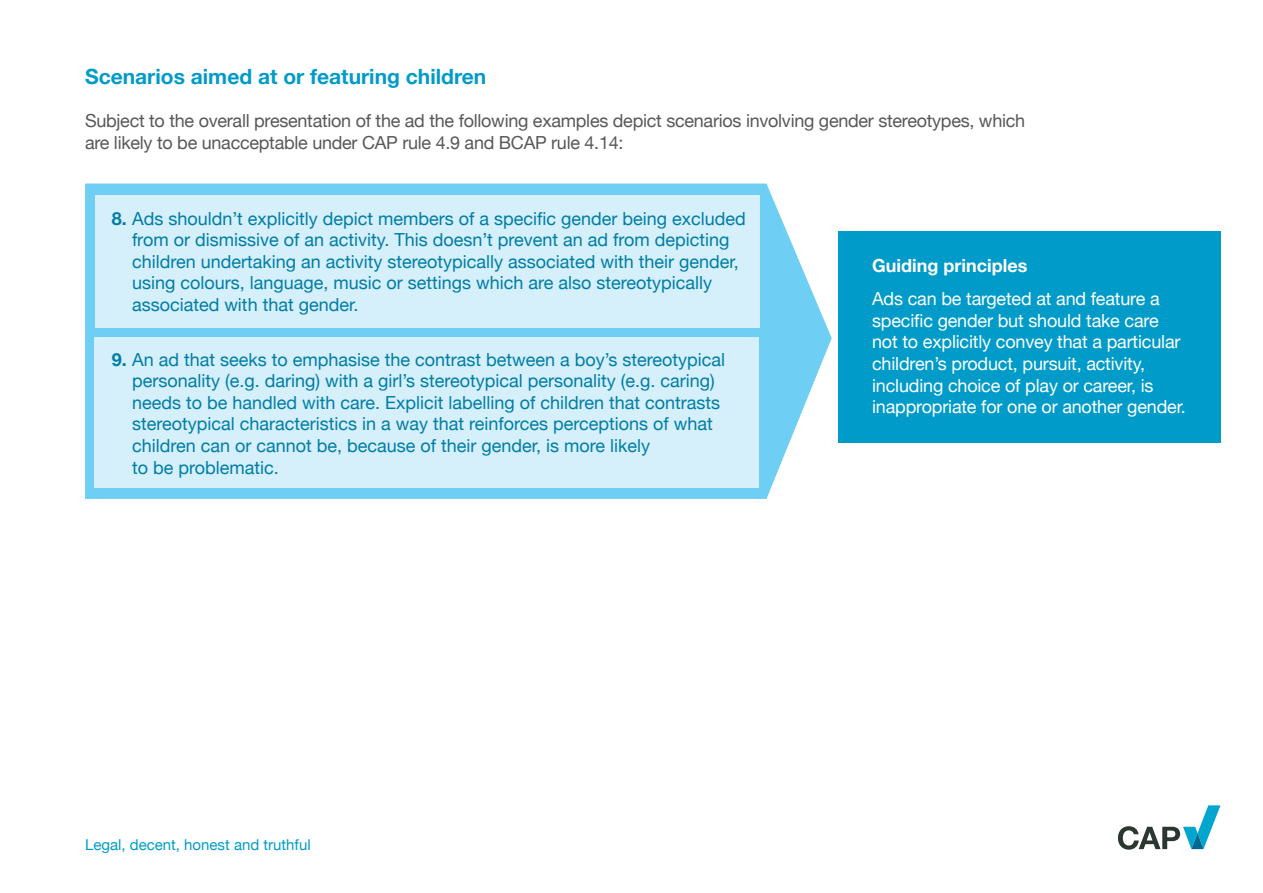
<style>
.page{position:relative;width:1263px;height:893px;background:#fff}
.page>*{position:absolute;margin:0;border:0;box-sizing:border-box;transform-origin:0 0}
.t1{font:700 21px "Helvetica Neue";color:#009bc8}
.t2{font:18px/21.6px "Helvetica Neue";color:#007da5}
.t3{font:18px/21.6px "Helvetica Neue";letter-spacing:-.01em;color:#fff}
.t4{font:18px/21.6px "Helvetica Neue";letter-spacing:-.015em;color:#57585a}
.t5{font:700 18px "Helvetica Neue";color:#fff}
.t6{font:15px "Helvetica Neue";color:#009bc8}
.s1{font-weight:700}
</style>
<div class="page">
<svg style="left:1118px;top:805px;width:102px;height:45px"></svg>
<div style="left:839px;top:231px;width:382px;height:211px;background:#009bc8"></div>
<svg style="left:85px;top:184px;width:747px;height:315px;fill:#6fcef4"></svg>
<div style="left:95px;top:195px;width:664px;height:132px;background:#d5effb"></div>
<div style="left:94px;top:337px;width:664px;height:151px;background:#d5effb"></div>
<p class="t1" style="left:85px;top:60px;width:403px">Scenarios aimed at or featuring children</p>
<p class="t4" style="left:85px;top:111px;width:942px">Subject to the overall presentation of the ad the following examples depict scenarios involving gender stereotypes, which are likely to be unacceptable under CAP rule 4.9 and BCAP rule 4.14:</p>
<p class="t2" style="left:132px;top:208px;width:615px;text-indent:-20px"><span class="s1">8.</span> Ads shouldn’t explicitly depict members of a specific gender being excluded from or dismissive of an activity. This doesn’t prevent an ad from depicting children undertaking an activity stereotypically associated with their gender, using colours, language, music or settings which are also stereotypically associated with that gender.</p>
<p class="t2" style="left:132px;top:349px;width:595px;text-indent:-20px"><span class="s1">9.</span> An ad that seeks to emphasise the contrast between a boy’s stereotypical personality (e.g. daring) with a girl’s stereotypical personality (e.g. caring) needs to be handled with care. Explicit labelling of children that contrasts stereotypical characteristics in a way that reinforces perceptions of what children can or cannot be, because of their gender, is more likely</p>
<p class="t2" style="left:132px;top:457px;width:148px">to be problematic.</p>
<p class="t5" style="left:872px;top:251px;width:157px">Guiding principles</p>
<p class="t3" style="left:872px;top:289px;width:315px">Ads can be targeted at and feature a specific gender but should take care not to explicitly convey that a particular children’s product, pursuit, activity, including choice of play or career, is inappropriate for one or another gender.</p>
<p class="t6" style="left:85px;top:834px;width:227px">Legal, decent, honest and truthful</p>
</div>
